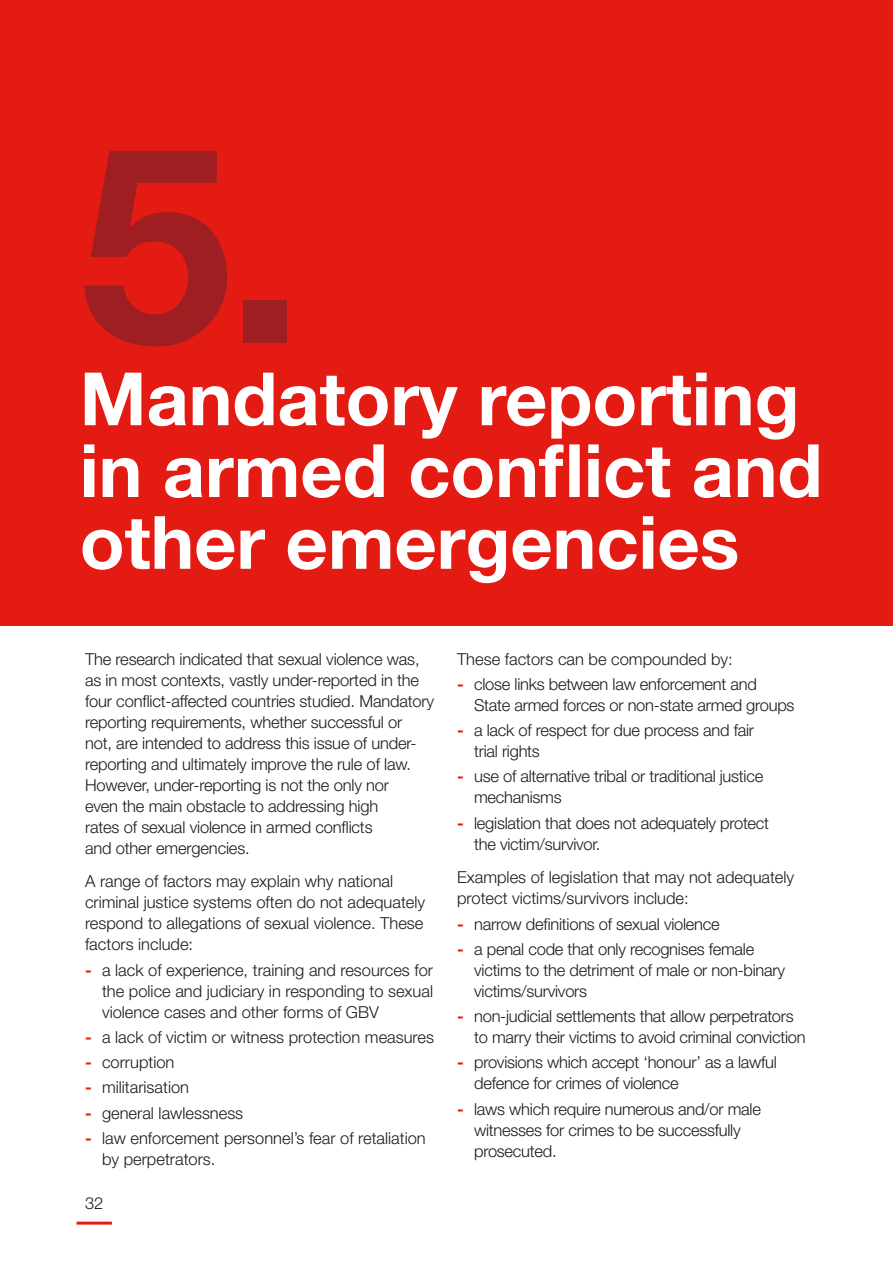
<style>
.page{position:relative;width:893px;height:1263px;background:#fff}
.page>*{position:absolute;margin:0;border:0;box-sizing:border-box;transform-origin:0 0}
.t1{font:700 274.05px "Helvetica Neue LT Pro";color:#9e1e22}
.t2{font:700 73.65px/71.7px "Helvetica Neue LT Pro";color:#fff}
.t3{font:300 16.5px/21px "Helvetica Neue LT Pro";letter-spacing:-.01em;color:#1d1b1d}
.s1{font-weight:700;color:#e41b13}
</style>
<div class="page">
<div style="left:0;top:0;width:893px;height:625px;background:#e41b13"></div>
<hr style="left:77px;top:1221px;width:35px;height:3px;background:#e41b13">
<h1 class="t1" style="left:80px;top:72px;width:225px">5.</h1>
<h2 class="t2" style="left:80px;top:361px;width:744px">Mandatory reporting in armed conflict and other emergencies</h2>
<p class="t3" style="left:85px;top:648px;width:351px">The research indicated that sexual violence was, as in most contexts, vastly under-reported in the four conflict-affected countries studied. Mandatory reporting requirements, whether successful or<br>not, are intended to address this issue of under&shy;reporting and ultimately improve the rule of law.<br>However, under-reporting is not the only nor<br>even the main obstacle to addressing high<br>rates of sexual violence in armed conflicts<br>and other emergencies.</p>
<p class="t3" style="left:85px;top:871px;width:342px">A range of factors may explain why national criminal justice systems often do not adequately respond to allegations of sexual violence. These factors include:</p>
<p class="t3" style="left:102px;top:959px;width:333px;text-align:justify;text-indent:-17px"><span class="s1">-</span> a lack of experience, training and resources for the police and judiciary in responding to sexual violence cases and other forms of GBV</p>
<p class="t3" style="left:85px;top:1026px;width:350px"><span class="s1">-</span> a lack of victim or witness protection measures</p>
<p class="t3" style="left:85px;top:1051px;width:91px"><span class="s1">-</span> corruption</p>
<p class="t3" style="left:85px;top:1077px;width:106px"><span class="s1">-</span> militarisation</p>
<p class="t3" style="left:85px;top:1102px;width:160px"><span class="s1">-</span> general lawlessness</p>
<p class="t3" style="left:102px;top:1127px;width:325px;text-indent:-17px"><span class="s1">-</span> law enforcement personnel’s fear of retaliation by perpetrators.</p>
<p class="t3" style="left:85px;top:1192px;width:20px">32</p>
<p class="t3" style="left:457px;top:648px;width:277px">These factors can be compounded by:</p>
<p class="t3" style="left:474px;top:673px;width:322px;text-indent:-17px"><span class="s1">-</span> close links between law enforcement and<br>State armed forces or non-state armed groups</p>
<p class="t3" style="left:474px;top:719px;width:281px;text-indent:-17px"><span class="s1">-</span> a lack of respect for due process and fair trial rights</p>
<p class="t3" style="left:474px;top:766px;width:291px;text-indent:-17px"><span class="s1">-</span> use of alternative tribal or traditional justice mechanisms</p>
<p class="t3" style="left:474px;top:812px;width:296px;text-indent:-17px"><span class="s1">-</span> legislation that does not adequately protect the victim/survivor.</p>
<p class="t3" style="left:457px;top:867px;width:339px">Examples of legislation that may not adequately protect victims/survivors include:</p>
<p class="t3" style="left:457px;top:913px;width:264px"><span class="s1">-</span> narrow definitions of sexual violence</p>
<p class="t3" style="left:474px;top:938px;width:312px;text-indent:-17px"><span class="s1">-</span> a penal code that only recognises female victims to the detriment of male or non-binary victims/survivors</p>
<p class="t3" style="left:474px;top:1005px;width:333px;text-indent:-17px"><span class="s1">-</span> non-judicial settlements that allow perpetrators to marry their victims to avoid criminal conviction</p>
<p class="t3" style="left:474px;top:1052px;width:304px;text-indent:-17px"><span class="s1">-</span> provisions which accept ‘honour’ as a lawful defence for crimes of violence</p>
<p class="t3" style="left:474px;top:1098px;width:288px;text-indent:-17px"><span class="s1">-</span> laws which require numerous and/or male witnesses for crimes to be successfully prosecuted.</p>
</div>
